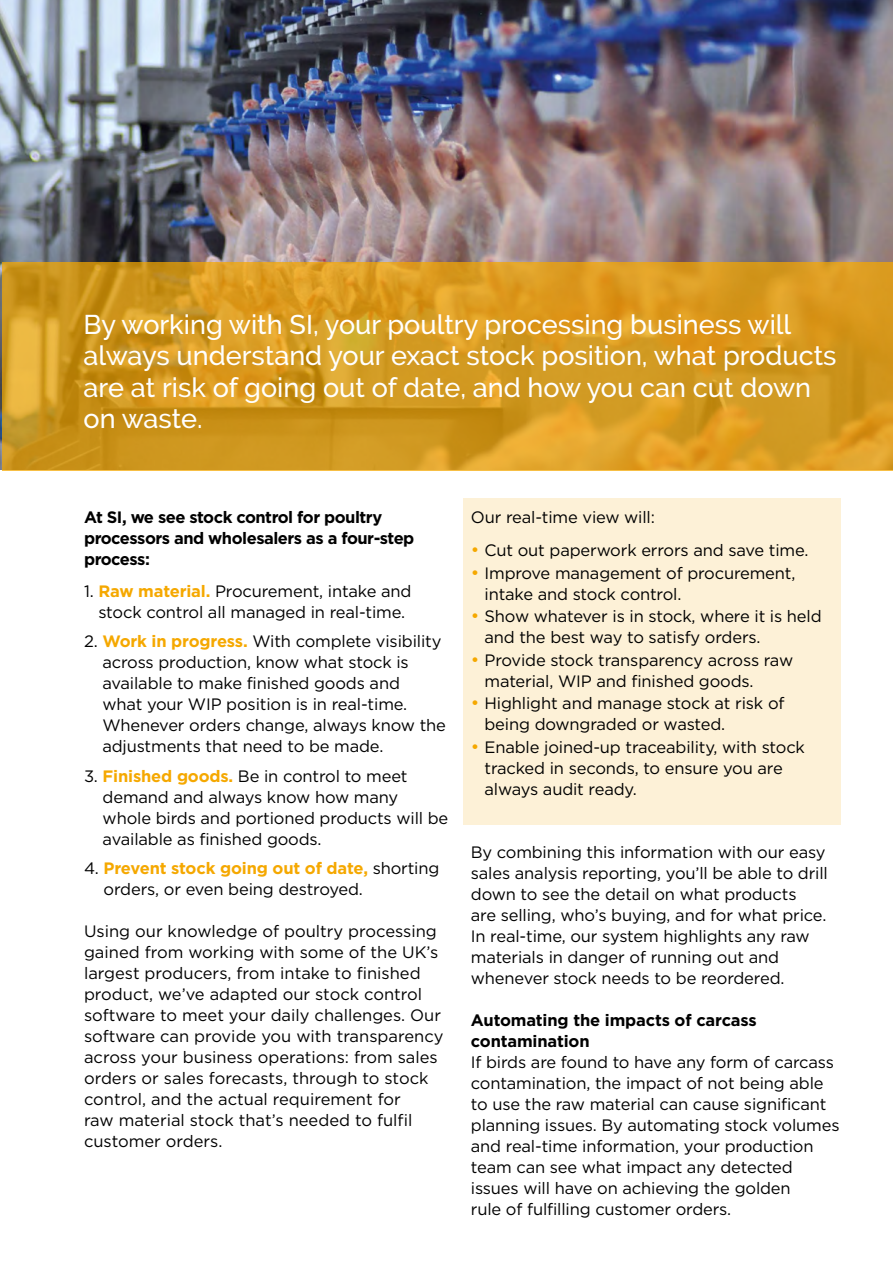
<style>
.page{position:relative;width:893px;height:1263px;background:#fff}
.page>*{position:absolute;margin:0;border:0;box-sizing:border-box;transform-origin:0 0}
.t1{font:500 27px/31.5px "Raleway";color:#fff}
.t2{font:16.5px/21px "Gotham";letter-spacing:-.01em;color:#000}
.t3{font:700 16.5px/21px "Gotham";letter-spacing:-.03em;color:#000}
.t4{font:700 16.5px/21px "Gotham";letter-spacing:-.01em;color:#000}
.s1{font-weight:700;color:#f5a800}
.s2{font-size:18px;color:#f5a800}
</style>
<div class="page">
<div style="left:463px;top:498px;width:378px;height:327px;background:#fdf1d7"></div>
<img style="left:0;top:0;width:893px;height:469px">
<svg style="left:2px;top:262px;width:891px;height:209px"></svg>
<h1 class="t1" style="left:84px;top:308px;width:754px">By working with SI, your poultry processing business will always understand your exact stock position, what products are at risk of going out of date, and how you can cut down on waste.</h1>
<p class="t3" style="left:84px;top:506px;width:332px">At SI, we see stock control for poultry processors and wholesalers as a four-step process:</p>
<p class="t2" style="left:84px;top:580px;width:329px;text-align:center">1. <span class="s1">Raw material.</span> Procurement, intake and stock control all managed in real-time.</p>
<p class="t2" style="left:102px;top:630px;width:345px;text-indent:-18px">2. <span class="s1">Work in progress.</span> With complete visibility across production, know what stock is available to make finished goods and<br>what your WIP position is in real-time.<br>Whenever orders change, always know the adjustments that need to be made.</p>
<p class="t2" style="left:103px;top:765px;width:347px;text-indent:-19px">3. <span class="s1">Finished goods.</span> Be in control to meet demand and always know how many whole birds and portioned products will be available as finished goods.</p>
<p class="t2" style="left:104px;top:858px;width:337px;text-indent:-20px">4. <span class="s1">Prevent stock going out of date,</span> shorting orders, or even being destroyed.</p>
<p class="t2" style="left:84px;top:921px;width:361px">Using our knowledge of poultry processing gained from working with some of the UK’s largest producers, from intake to finished product, we’ve adapted our stock control software to meet your daily challenges. Our software can provide you with transparency across your business operations: from sales orders or sales forecasts, through to stock control, and the actual requirement for<br>raw material stock that’s needed to fulfil customer orders.</p>
<p class="t2" style="left:471px;top:507px;width:186px">Our real-time view will:</p>
<p class="t2" style="left:471px;top:539px;width:339px"><span class="s2">•</span> Cut out paperwork errors and save time.</p>
<p class="t2" style="left:484px;top:562px;width:312px;text-indent:-14px"><span class="s2">•</span> Improve management of procurement, intake and stock control.</p>
<p class="t2" style="left:484px;top:605px;width:339px;text-indent:-14px"><span class="s2">•</span> Show whatever is in stock, where it is held and the best way to satisfy orders.</p>
<p class="t2" style="left:484px;top:649px;width:310px;text-indent:-14px"><span class="s2">•</span> Provide stock transparency across raw material, WIP and finished goods.</p>
<p class="t2" style="left:484px;top:692px;width:302px;text-indent:-14px"><span class="s2">•</span> Highlight and manage stock at risk of being downgraded or wasted.</p>
<p class="t2" style="left:484px;top:736px;width:322px;text-indent:-14px"><span class="s2">•</span> Enable joined-up traceability, with stock tracked in seconds, to ensure you are always audit ready.</p>
<p class="t2" style="left:471px;top:841px;width:359px">By combining this information with our easy sales analysis reporting, you’ll be able to drill down to see the detail on what products<br>are selling, who’s buying, and for what price.<br>In real-time, our system highlights any raw materials in danger of running out and whenever stock needs to be reordered.</p>
<p class="t4" style="left:471px;top:1009px;width:287px">Automating the impacts of carcass contamination</p>
<p class="t2" style="left:471px;top:1051px;width:370px">If birds are found to have any form of carcass contamination, the impact of not being able to use the raw material can cause significant planning issues. By automating stock volumes and real-time information, your production team can see what impact any detected issues will have on achieving the golden<br>rule of fulfilling customer orders.</p>
</div>
